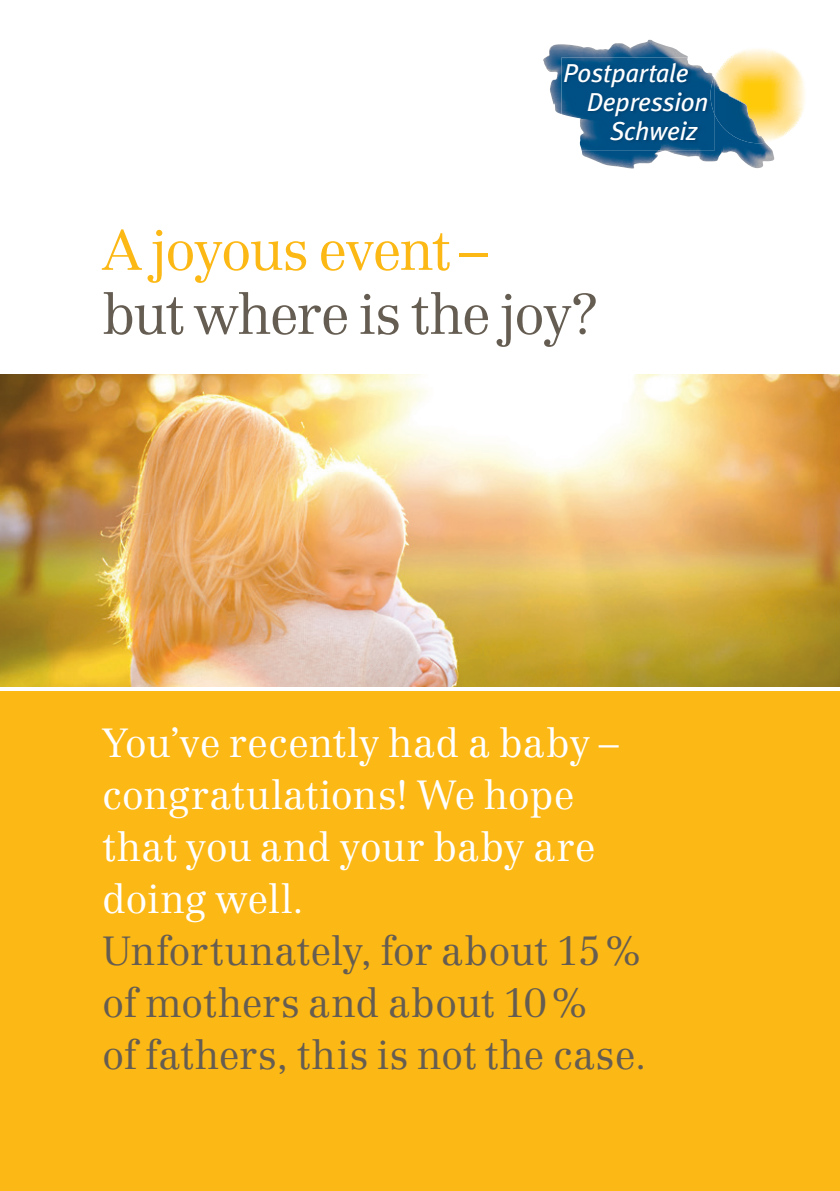
<style>
.page{position:relative;width:840px;height:1191px;background:#fff}
.page>*{position:absolute;margin:0;border:0;box-sizing:border-box;transform-origin:0 0}
.t1{font:300 56px "Centennial";letter-spacing:-.03em;color:#655d52}
.t2{font:300 56px "Centennial";letter-spacing:-.035em;color:#fcb814}
.t3{font:300 40px/52px "Centennial";color:#fff}
.t4{font:300 40px/52px "Centennial";letter-spacing:.005em;color:#655d52}
.t5{font:italic 26px "Meta Plus";letter-spacing:-.01em;color:#fff}
</style>
<div class="page">
<div style="left:0;top:692px;width:839px;height:499px;background:#fcb814"></div>
<img style="left:0;top:374px;width:839px;height:312px">
<img style="left:543px;top:40px;width:144px;height:74px">
<img style="left:561px;top:58px;width:152px;height:93px">
<svg style="left:713px;top:49px;width:92px;height:94px;background:#c8c490"></svg>
<img style="left:710px;top:78px;width:3px;height:35px">
<p class="t5" style="left:563px;top:58px;width:127px">Postpartale</p>
<p class="t5" style="left:586px;top:87px;width:123px">Depression</p>
<p class="t5" style="left:609px;top:116px;width:89px">Schweiz</p>
<h1 class="t2" style="left:102px;top:217px;width:387px">A joyous event –</h1>
<h1 class="t1" style="left:102px;top:281px;width:498px">but where is the joy?</h1>
<p class="t3" style="left:102px;top:716px;width:518px">You’ve recently had a baby – congratulations! We hope that you and your baby are doing well.</p>
<p class="t4" style="left:102px;top:924px;width:545px">Unfortunately, for about 15 % of mothers and about 10 %<br>of fathers, this is not the case.</p>
</div>
